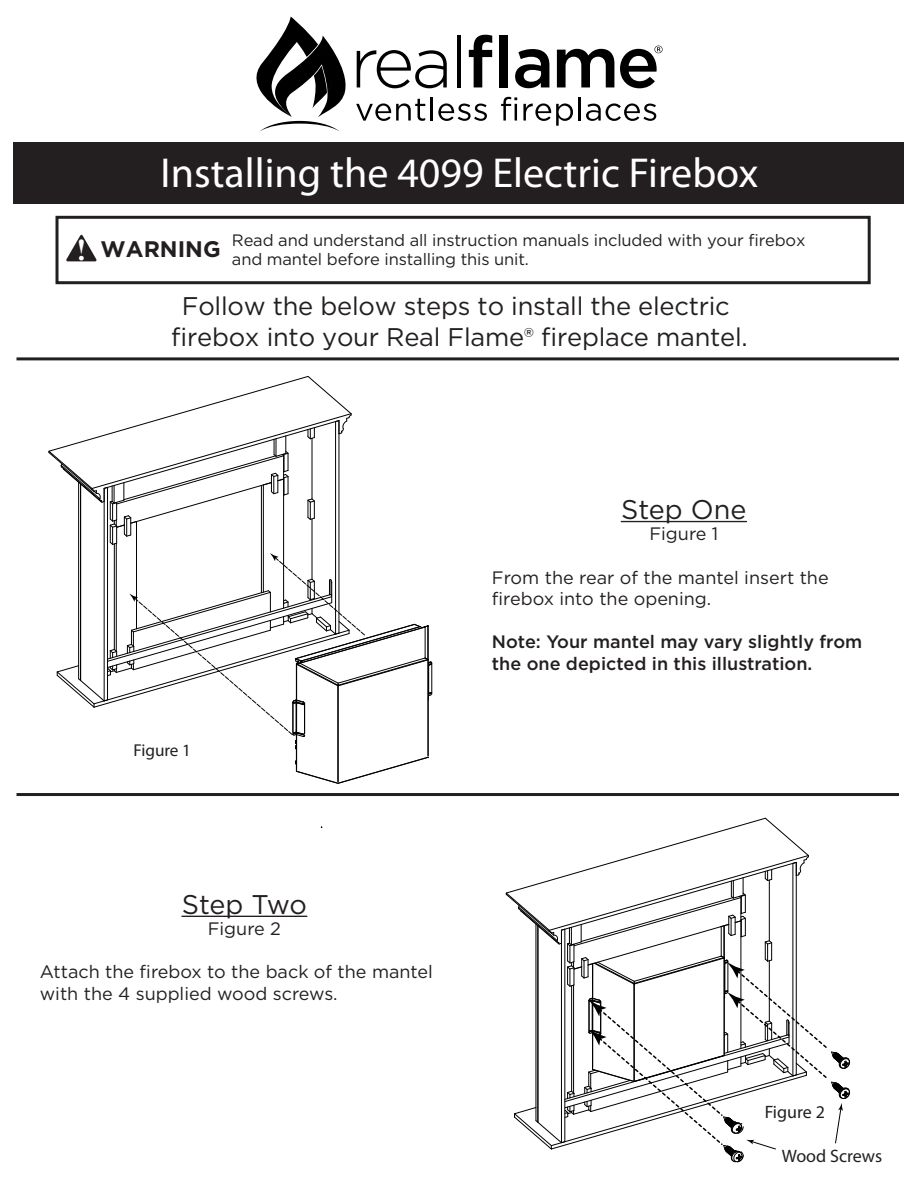
<style>
.page{position:relative;width:918px;height:1188px;background:#fff}
.page>*{position:absolute;margin:0;border:0;box-sizing:border-box;transform-origin:0 0}
.t1{font:42px "Myriad Pro";color:#fff}
.t2{font:27px "Gotham";letter-spacing:-.005em;color:#231f20}
.t3{font:25.5px/30.6px "Gotham";letter-spacing:-.01em;color:#231f20;text-align:center}
.t4{font:700 22.5px "Gotham";color:#231f20}
.t5{font:18px/21.6px "Gotham";color:#231f20}
.t6{font:500 18px/21.6px "Gotham";color:#231f20}
.t7{font:18px "Myriad Pro";color:#231f20}
.t8{font:17.25px "Myriad Pro";color:#231f20}
.t9{font:16.5px/19.8px "Gotham";letter-spacing:-.01em;color:#231f20}
.s1{font-family:"Times New Roman";font-size:30px;color:#fff}
</style>
<div class="page">
<svg style="left:66px;top:234px;width:31px;height:27px"></svg>
<div style="left:14px;top:143px;width:890px;height:61px;background:#231f20"></div>
<hr style="left:337px;top:686px;width:1px;height:96px;background:#000">
<hr style="left:338px;top:686px;width:1px;height:96px;background:#000">
<hr style="left:428px;top:660px;width:1px;height:96px;background:#000">
<hr style="left:116px;top:543px;width:1px;height:108px;background:#000">
<hr style="left:114px;top:544px;width:1px;height:106px;background:#000">
<hr style="left:136px;top:522px;width:1px;height:107px;background:#000">
<hr style="left:263px;top:485px;width:1px;height:107px;background:#000">
<hr style="left:261px;top:485px;width:1px;height:108px;background:#000">
<hr style="left:283px;top:479px;width:1px;height:129px;background:#000">
<hr style="left:78px;top:482px;width:1px;height:197px;background:#000">
<hr style="left:312px;top:519px;width:1px;height:60px;background:#000">
<hr style="left:80px;top:484px;width:1px;height:196px;background:#000">
<hr style="left:104px;top:488px;width:1px;height:213px;background:#000">
<hr style="left:107px;top:487px;width:1px;height:213px;background:#000">
<hr style="left:335px;top:422px;width:1px;height:212px;background:#000">
<hr style="left:339px;top:421px;width:1px;height:212px;background:#000">
<svg style="left:48px;top:376px;width:304px;height:169px"></svg>
<svg style="left:295px;top:756px;width:134px;height:28px"></svg>
<hr style="left:296px;top:706px;width:1px;height:64px;background:#000">
<hr style="left:621px;top:521px;width:126px;height:1px;background:#231f20">
<hr style="left:182px;top:916px;width:125px;height:1px;background:#231f20">
<hr style="left:16px;top:357px;width:883px;height:3px;background:#231f20">
<hr style="left:16px;top:793px;width:883px;height:3px;background:#231f20">
<svg style="left:505px;top:817px;width:345px;height:345px"></svg>
<svg style="left:256px;top:17px;width:90px;height:114px"></svg>
<svg style="left:357px;top:50px;width:90px;height:38px"></svg>
<hr style="left:457px;top:35px;width:4px;height:52px;background:#000">
<svg style="left:469px;top:35px;width:23px;height:52px"></svg>
<div style="left:499px;top:35px;width:9px;height:52px;background:#000"></div>
<svg style="left:515px;top:49px;width:34px;height:39px"></svg>
<svg style="left:557px;top:49px;width:57px;height:38px"></svg>
<svg style="left:620px;top:46px;width:43px;height:42px"></svg>
<svg style="left:356px;top:99px;width:69px;height:22px"></svg>
<hr style="left:431px;top:97px;width:2px;height:24px;background:#000">
<svg style="left:438px;top:103px;width:49px;height:18px"></svg>
<svg style="left:501px;top:97px;width:16px;height:24px"></svg>
<svg style="left:523px;top:103px;width:50px;height:23px"></svg>
<hr style="left:578px;top:97px;width:3px;height:24px;background:#000">
<svg style="left:586px;top:103px;width:70px;height:18px"></svg>
<div style="left:56px;top:216px;width:815px;height:68px;border:3px solid #231f20"></div>
<svg style="left:56px;top:553px;width:376px;height:197px"></svg>
<h1 class="t1" style="left:160px;top:147px;width:599px">Installing the 4099 Electric Firebox</h1>
<p class="t9" style="left:232px;top:229px;width:575px">Read and understand all instruction manuals included with your firebox and mantel before installing this unit.</p>
<h3 class="t3" style="left:171px;top:290px;width:578px">Follow the below steps to install the electric firebox into your Real Flame® fireplace mantel.</h3>
<p class="t4" style="left:76px;top:234px;width:146px"><span class="s1">!</span> WARNING</p>
<p class="t8" style="left:133px;top:739px;width:59px">Figure 1</p>
<h2 class="t2" style="left:182px;top:887px;width:126px">Step Two</h2>
<p class="t5" style="left:208px;top:918px;width:75px">Figure 2</p>
<p class="t5" style="left:40px;top:961px;width:395px">Attach the firebox to the back of the mantel with the 4 supplied wood screws.</p>
<h2 class="t2" style="left:621px;top:492px;width:127px">Step One</h2>
<p class="t5" style="left:649px;top:523px;width:70px">Figure 1</p>
<p class="t5" style="left:492px;top:566px;width:338px">From the rear of the mantel insert the firebox into the opening.</p>
<p class="t6" style="left:492px;top:631px;width:372px">Note: Your mantel may vary slightly from the one depicted in this illustration.</p>
<p class="t7" style="left:765px;top:1101px;width:62px">Figure 2</p>
<p class="t7" style="left:782px;top:1145px;width:102px">Wood Screws</p>
</div>
